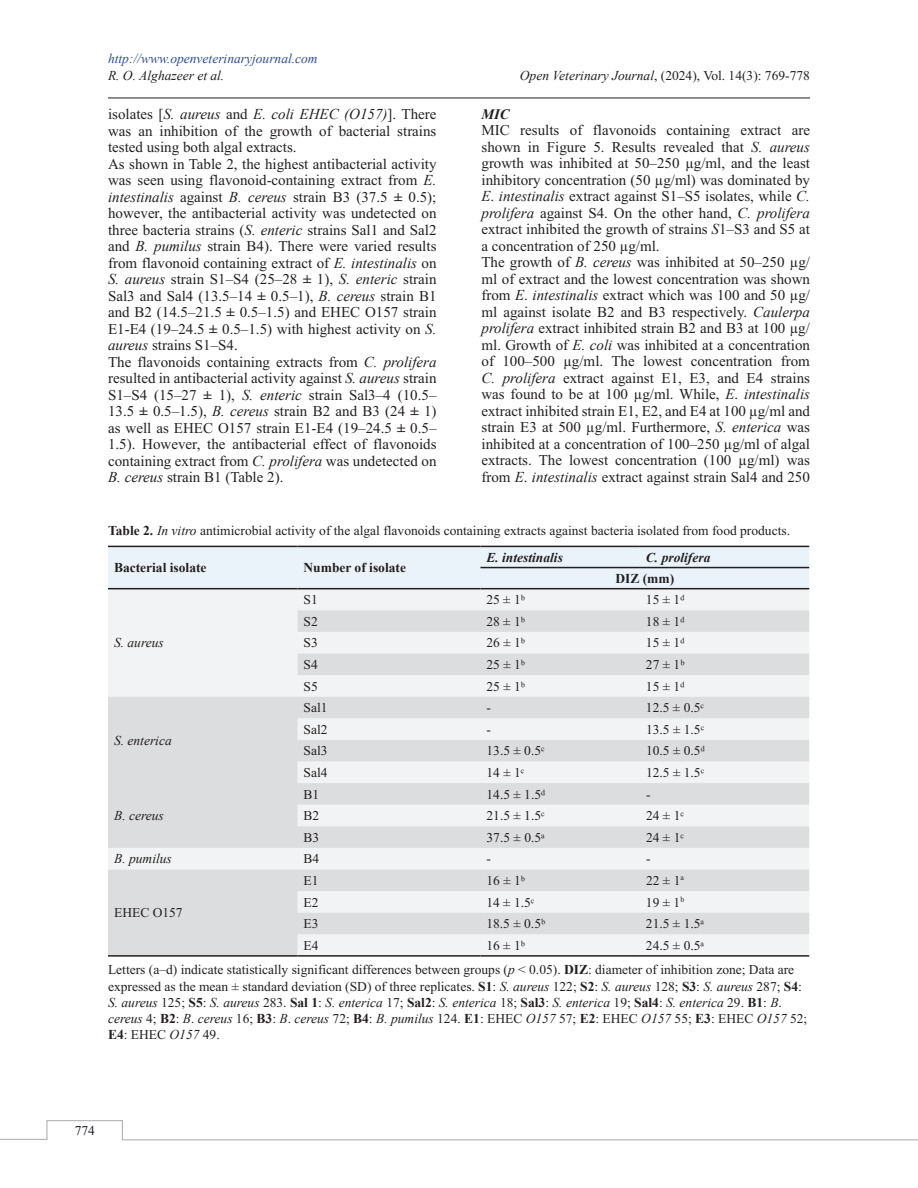
<style>
.page{position:relative;width:918px;height:1188px;background:#fff}
.page>*{position:absolute;margin:0;border:0;box-sizing:border-box;transform-origin:0 0}
.t1{font:15px/16.5px "Times New Roman";color:#231f20}
.t2{font:italic 700 14.4px "Times New Roman";color:#231f20}
.t3{font:13.5px/16.2px "Times New Roman";color:#231f20}
.t4{font:italic 13.5px "Times New Roman";color:#231f20}
.t5{font:700 13.5px "Times New Roman";color:#231f20}
.t6{font:italic 13.5px "Times New Roman";color:#304d94}
.t7{font:italic 700 13.5px "Times New Roman";color:#231f20}
.s1{font-style:italic}
.s2{font-weight:700}
</style>
<div class="page">
<hr style="left:108px;top:98px;width:702px;height:1px;background:#231f20">
<svg style="left:0;top:1120px;width:918px;height:21px"></svg>
<svg style="left:108px;top:547px;width:701px;height:41px;background:#e8f0f7"></svg>
<div style="left:108px;top:589px;width:701px;height:21px;background:#f2f3f4"></div>
<svg style="left:108px;top:610px;width:701px;height:345px;fill:#dcdddf"></svg>
<hr style="left:108px;top:588px;width:190px;height:1px;background:#231f20">
<hr style="left:298px;top:588px;width:182px;height:1px;background:#231f20">
<hr style="left:108px;top:955px;width:190px;height:2px;background:#231f20">
<hr style="left:108px;top:546px;width:190px;height:1px;background:#231f20">
<hr style="left:298px;top:546px;width:182px;height:1px;background:#231f20">
<hr style="left:480px;top:546px;width:160px;height:1px;background:#231f20">
<hr style="left:640px;top:546px;width:169px;height:1px;background:#231f20">
<hr style="left:480px;top:567px;width:160px;height:1px;background:#231f20">
<hr style="left:640px;top:567px;width:169px;height:1px;background:#231f20">
<hr style="left:480px;top:588px;width:160px;height:1px;background:#231f20">
<hr style="left:640px;top:588px;width:169px;height:1px;background:#231f20">
<hr style="left:298px;top:955px;width:182px;height:2px;background:#231f20">
<hr style="left:480px;top:955px;width:160px;height:2px;background:#231f20">
<hr style="left:640px;top:955px;width:169px;height:2px;background:#231f20">
<p class="t6" style="left:108px;top:50px;width:211px">http://www.openveterinaryjournal.com</p>
<p class="t4" style="left:108px;top:66px;width:118px">R. O. Alghazeer et al.</p>
<p class="t3" style="left:520px;top:67px;width:292px"><span class="s1">Open Veterinary Journal</span>, (2024), Vol. 14(3): 769-778</p>
<p class="t1" style="left:108px;top:106px;width:330px">isolates [<span class="s1">S. aureus</span> and <span class="s1">E. coli EHEC (O157)</span>]. There was an inhibition of the growth of bacterial strains tested using both algal extracts.<br>As shown in Table 2, the highest antibacterial activity was seen using flavonoid-containing extract from <span class="s1">E. intestinalis</span> against <span class="s1">B. cereus</span> strain B3 (37.5 <span class="s2">±</span> 0.5); however, the antibacterial activity was undetected on three bacteria strains (<span class="s1">S. enteric</span> strains Sal1 and Sal2 and <span class="s1">B. pumilus</span> strain B4). There were varied results from flavonoid containing extract of <span class="s1">E. intestinalis</span> on <span class="s1">S. aureus</span> strain S1–S4 (25–28 <span class="s2">±</span> 1), <span class="s1">S. enteric</span> strain Sal3 and Sal4 (13.5–14 <span class="s2">±</span> 0.5–1), <span class="s1">B. cereus</span> strain B1 and B2 (14.5–21.5 <span class="s2">±</span> 0.5–1.5) and EHEC O157 strain E1-E4 (19–24.5 <span class="s2">±</span> 0.5–1.5) with highest activity on <span class="s1">S. aureus</span> strains S1–S4.<br>The flavonoids containing extracts from <span class="s1">C. prolifera </span>resulted in antibacterial activity against <span class="s1">S. aureus</span> strain S1–S4 (15–27 <span class="s2">±</span> 1), <span class="s1">S. enteric</span> strain Sal3–4 (10.5– 13.5 <span class="s2">±</span> 0.5–1.5), <span class="s1">B. cereus</span> strain B2 and B3 (24 <span class="s2">±</span> 1) as well as EHEC O157 strain E1-E4 (19–24.5 <span class="s2">±</span> 0.5– 1.5). However, the antibacterial effect of flavonoids containing extract from <span class="s1">C. prolifera</span> was undetected on <span class="s1">B. cereus</span> strain B1 (Table 2).</p>
<p class="t2" style="left:482px;top:104px;width:30px">MIC</p>
<p class="t1" style="left:482px;top:122px;width:330px">MIC results of flavonoids containing extract are shown in Figure 5. Results revealed that <span class="s1">S. aureus </span>growth was inhibited at 50–250 µg/ml, and the least inhibitory concentration (50 µg/ml) was dominated by <span class="s1">E</span>. <span class="s1">intestinalis</span> extract against S1–S5 isolates, while <span class="s1">C. prolifera</span> against S4. On the other hand, <span class="s1">C. prolifera </span>extract inhibited the growth of strains <span class="s1">S</span>1–S3 and S5 at a concentration of 250 µg/ml.<br>The growth of <span class="s1">B. cereus</span> was inhibited at 50–250 µg/ ml of extract and the lowest concentration was shown from <span class="s1">E</span>. <span class="s1">intestinalis</span> extract which was 100 and 50 µg/ ml against isolate B2 and B3 respectively. <span class="s1">Caulerpa prolifera</span> extract inhibited strain B2 and B3 at 100 µg/ ml. Growth of <span class="s1">E. coli</span> was inhibited at a concentration of 100–500 µg/ml. The lowest concentration from <span class="s1">C. prolifera</span> extract against E1, E3, and E4 strains was found to be at 100 µg/ml. While, <span class="s1">E</span>. <span class="s1">intestinalis </span>extract inhibited strain E1, E2, and E4 at 100 µg/ml and strain E3 at 500 µg/ml. Furthermore, <span class="s1">S. enterica</span> was inhibited at a concentration of 100–250 µg/ml of algal extracts. The lowest concentration (100 µg/ml) was from <span class="s1">E</span>. <span class="s1">intestinalis</span> extract against strain Sal4 and 250</p>
<p class="t3" style="left:108px;top:522px;width:684px"><span class="s2">Table 2.</span> <span class="s1">In vitro</span> antimicrobial activity of the algal flavonoids containing extracts against bacteria isolated from food products.</p>
<p class="t5" style="left:114px;top:558px;width:94px">Bacterial isolate</p>
<p class="t5" style="left:304px;top:558px;width:104px">Number of isolate</p>
<p class="t7" style="left:486px;top:548px;width:78px">E. intestinalis</p>
<p class="t7" style="left:646px;top:548px;width:66px">C. prolifera</p>
<p class="t5" style="left:615px;top:569px;width:60px">DIZ (mm)</p>
<p class="t4" style="left:114px;top:634px;width:51px">S. aureus</p>
<p class="t4" style="left:114px;top:731px;width:59px">S. enterica</p>
<p class="t4" style="left:114px;top:806px;width:51px">B. cereus</p>
<p class="t3" style="left:304px;top:591px;width:16px">S1</p>
<p class="t3" style="left:486px;top:591px;width:40px">25 ± 1ᵇ</p>
<p class="t3" style="left:646px;top:591px;width:40px">15 ± 1ᵈ</p>
<p class="t3" style="left:304px;top:613px;width:16px">S2</p>
<p class="t3" style="left:486px;top:613px;width:40px">28 ± 1ᵇ</p>
<p class="t3" style="left:646px;top:613px;width:40px">18 ± 1ᵈ</p>
<p class="t3" style="left:304px;top:635px;width:16px">S3</p>
<p class="t3" style="left:486px;top:635px;width:40px">26 ± 1ᵇ</p>
<p class="t3" style="left:646px;top:635px;width:40px">15 ± 1ᵈ</p>
<p class="t3" style="left:304px;top:656px;width:16px">S4</p>
<p class="t3" style="left:486px;top:656px;width:40px">25 ± 1ᵇ</p>
<p class="t3" style="left:646px;top:656px;width:40px">27 ± 1ᵇ</p>
<p class="t3" style="left:304px;top:678px;width:16px">S5</p>
<p class="t3" style="left:486px;top:678px;width:40px">25 ± 1ᵇ</p>
<p class="t3" style="left:646px;top:678px;width:40px">15 ± 1ᵈ</p>
<p class="t3" style="left:304px;top:699px;width:26px">Sal1</p>
<p class="t3" style="left:486px;top:699px;width:6px">-</p>
<p class="t3" style="left:646px;top:699px;width:60px">12.5 ± 0.5ᶜ</p>
<p class="t3" style="left:304px;top:721px;width:26px">Sal2</p>
<p class="t3" style="left:487px;top:721px;width:6px">-</p>
<p class="t3" style="left:646px;top:721px;width:60px">13.5 ± 1.5ᶜ</p>
<p class="t3" style="left:304px;top:743px;width:26px">Sal3</p>
<p class="t3" style="left:487px;top:743px;width:60px">13.5 ± 0.5ᶜ</p>
<p class="t3" style="left:646px;top:743px;width:60px">10.5 ± 0.5ᵈ</p>
<p class="t3" style="left:304px;top:764px;width:26px">Sal4</p>
<p class="t3" style="left:487px;top:764px;width:39px">14 ± 1ᶜ</p>
<p class="t3" style="left:646px;top:764px;width:60px">12.5 ± 1.5ᶜ</p>
<p class="t3" style="left:304px;top:786px;width:17px">B1</p>
<p class="t3" style="left:487px;top:786px;width:60px">14.5 ± 1.5ᵈ</p>
<p class="t3" style="left:646px;top:786px;width:6px">-</p>
<p class="t3" style="left:304px;top:807px;width:17px">B2</p>
<p class="t3" style="left:487px;top:807px;width:60px">21.5 ± 1.5ᶜ</p>
<p class="t3" style="left:646px;top:807px;width:39px">24 ± 1ᶜ</p>
<p class="t3" style="left:304px;top:829px;width:17px">B3</p>
<p class="t3" style="left:487px;top:829px;width:60px">37.5 ± 0.5ᵃ</p>
<p class="t3" style="left:646px;top:829px;width:39px">24 ± 1ᶜ</p>
<p class="t4" style="left:114px;top:849px;width:59px">B. pumilus</p>
<p class="t3" style="left:304px;top:851px;width:17px">B4</p>
<p class="t3" style="left:487px;top:851px;width:6px">-</p>
<p class="t3" style="left:646px;top:851px;width:6px">-</p>
<p class="t3" style="left:304px;top:872px;width:16px">E1</p>
<p class="t3" style="left:487px;top:872px;width:40px">16 ± 1ᵇ</p>
<p class="t3" style="left:646px;top:872px;width:39px">22 ± 1<sup>a</sup></p>
<p class="t3" style="left:304px;top:894px;width:16px">E2</p>
<p class="t3" style="left:486px;top:894px;width:49px">14 ± 1.5ᶜ</p>
<p class="t3" style="left:646px;top:894px;width:40px">19 ± 1<sup>b</sup></p>
<p class="t3" style="left:304px;top:915px;width:16px">E3</p>
<p class="t3" style="left:486px;top:915px;width:60px">18.5 ± 0.5ᵇ</p>
<p class="t3" style="left:646px;top:915px;width:60px">21.5 ± 1.5ᵃ</p>
<p class="t3" style="left:304px;top:937px;width:16px">E4</p>
<p class="t3" style="left:486px;top:937px;width:40px">16 ± 1ᵇ</p>
<p class="t3" style="left:114px;top:905px;width:70px">EHEC O157</p>
<p class="t3" style="left:108px;top:933px;width:688px;line-height:24.6px;text-indent:538px">24.5 ± 0.5ᵃ<br>Letters (a–d) indicate statistically significant differences between groups (<span class="s1">p</span> &lt; 0.05). <span class="s2">DIZ</span>: diameter of inhibition zone; Data are</p>
<p class="t3" style="left:108px;top:978px;width:701px">expressed as the mean ± standard deviation (SD) of three replicates. <span class="s2">S1</span>: <span class="s1">S. aureus</span> 122; <span class="s2">S2</span>: <span class="s1">S. aureus</span> 128; <span class="s2">S3</span>: <span class="s1">S. aureus</span> 287; <span class="s2">S4</span>:<br><span class="s1">S. aureus</span> 125; <span class="s2">S5</span>: <span class="s1">S. aureus</span> 283. <span class="s2">Sal 1</span>: <span class="s1">S. enterica</span> 17; <span class="s2">Sal2</span>: <span class="s1">S. enterica</span> 18; <span class="s2">Sal3</span>: <span class="s1">S. enterica</span> 19; <span class="s2">Sal4</span>: <span class="s1">S. enterica</span> 29. <span class="s2">B1</span>: <span class="s1">B</span>. <span class="s1">cereus</span> 4; <span class="s2">B2</span>: <span class="s1">B</span>. <span class="s1">cereus</span> 16; <span class="s2">B3</span>: <span class="s1">B</span>. <span class="s1">cereus</span> 72; <span class="s2">B4</span>: <span class="s1">B. pumilus</span> 124. <span class="s2">E1</span>: EHEC <span class="s1">O157</span> 57; <span class="s2">E2</span>: EHEC <span class="s1">O157</span> 55; <span class="s2">E3</span>: EHEC <span class="s1">O157</span> 52; <span class="s2">E4</span>: EHEC <span class="s1">O157</span> 49.</p>
<p class="t3" style="left:75px;top:1122px;width:22px">774</p>
</div>
